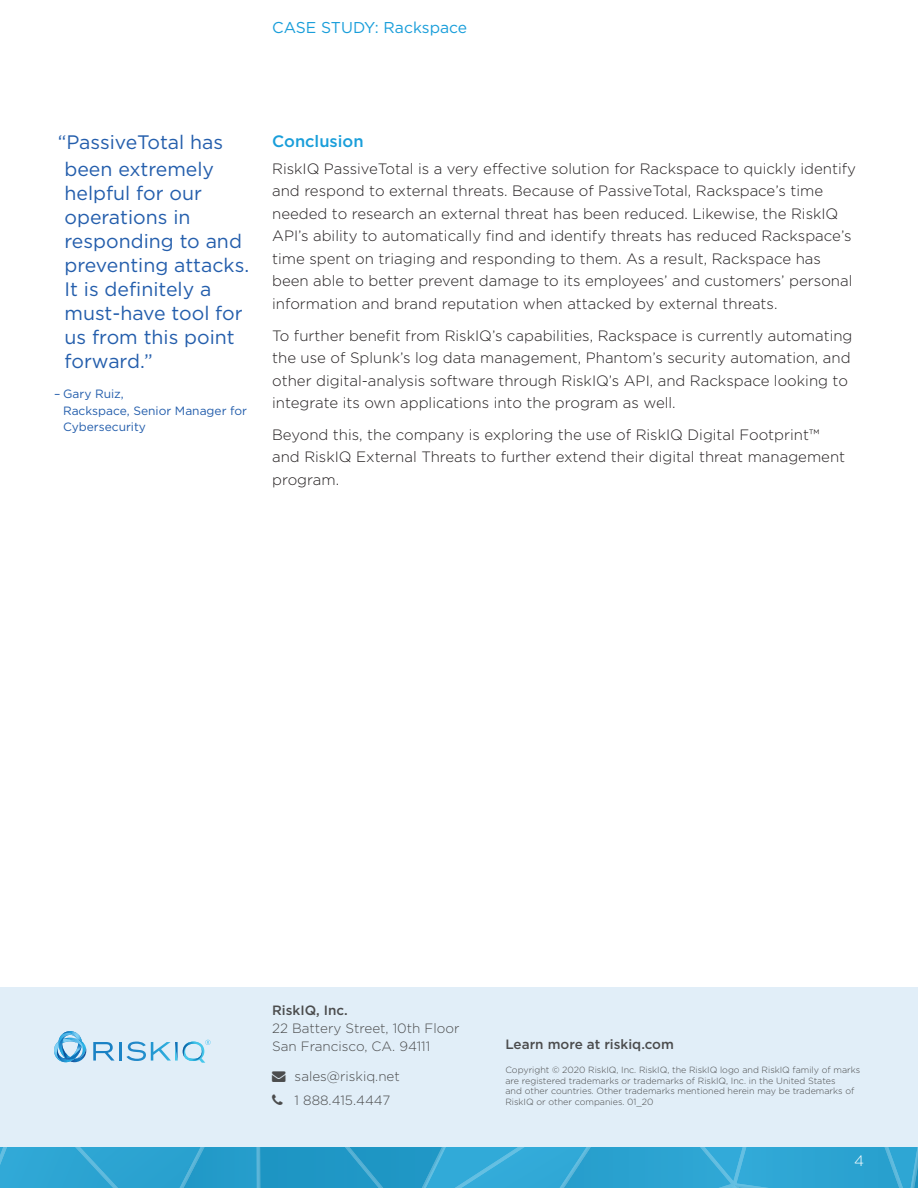
<style>
.page{position:relative;width:918px;height:1188px;background:#fff}
.page>*{position:absolute;margin:0;border:0;box-sizing:border-box;transform-origin:0 0}
.t1{font:19.5px/24px "Gotham";color:#245eac;text-align:center}
.Heading{font:500 16.5px "Gotham";color:#199eda}
.t2{font:15.75px "Gotham";color:#199eda}
.Body{font:300 15px/22.5px "Gotham";color:#231f20}
.t3{font:300 15px "Gotham";color:#fff}
.t4{font:300 13.5px/18px "Gotham";color:#4b4c4d}
.t5{font:500 13.5px "Gotham";color:#4b4c4d}
.Quote_attribution{font:12px/16.5px "Gotham";color:#245eac}
.t6{font:300 9px/10.8px "Gotham";color:#4b4c4d}
</style>
<div class="page">
<svg style="left:0;top:1147px;width:918px;height:41px;background:#2ca2d0"></svg>
<div style="left:0;top:987px;width:918px;height:160px;background:#e1eef8"></div>
<svg style="left:54px;top:1031px;width:32px;height:32px"></svg>
<svg style="left:93px;top:1042px;width:22px;height:19px"></svg>
<hr style="left:119px;top:1042px;width:3px;height:19px;background:#1d83c5">
<svg style="left:126px;top:1040px;width:85px;height:23px"></svg>
<img style="left:175px;top:1042px;width:3px;height:19px">
<p class="t2" style="left:272px;top:18px;width:197px">CASE STUDY: Rackspace</p>
<p class="t1" style="left:58px;top:128px;width:167px;line-height:27px">“PassiveTotal has been extremely</p>
<p class="t1" style="left:64px;top:181px;width:186px;text-align:left">helpful for our operations in responding to and preventing attacks.<br>It is definitely a must-have tool for us from this point forward.”</p>
<p class="Quote_attribution" style="left:63px;top:385px;width:186px;text-indent:-9px">– Gary Ruiz,<br>Rackspace, Senior Manager for<br>Cybersecurity</p>
<p class="Heading" style="left:272px;top:132px;width:93px">Conclusion</p>
<p class="Body" style="left:272px;top:157px;width:585px">RiskIQ PassiveTotal is a very effective solution for Rackspace to quickly identify and respond to external threats. Because of PassiveTotal, Rackspace’s time needed to research an external threat has been reduced. Likewise, the RiskIQ API’s ability to automatically find and identify threats has reduced Rackspace’s time spent on triaging and responding to them. As a result, Rackspace has been able to better prevent damage to its employees’ and customers’ personal information and brand reputation when attacked by external threats.</p>
<p class="Body" style="left:272px;top:324px;width:582px">To further benefit from RiskIQ’s capabilities, Rackspace is currently automating the use of Splunk’s log data management, Phantom’s security automation, and other digital-analysis software through RiskIQ’s API, and Rackspace looking to integrate its own applications into the program as well.</p>
<p class="Body" style="left:272px;top:423px;width:575px">Beyond this, the company is exploring the use of RiskIQ Digital Footprint™ and RiskIQ External Threats to further extend their digital threat management program.</p>
<p class="t5" style="left:272px;top:1003px;width:77px">RiskIQ, Inc.</p>
<p class="t4" style="left:272px;top:1020px;width:189px">22 Battery Street, 10th Floor<br>San Francisco, CA. 94111</p>
<p class="t4" style="left:295px;top:1065px;width:107px;line-height:23.2px;text-indent:-22px">→ sales@riskiq.net<br>1 888.415.4447</p>
<p class="t5" style="left:505px;top:1036px;width:170px">Learn more at riskiq.com</p>
<p class="t6" style="left:505px;top:1064px;width:356px">Copyright © 2020 RiskIQ, Inc. RiskIQ, the RiskIQ logo and RiskIQ family of marks are registered trademarks or trademarks of RiskIQ, Inc. in the United States<br>and other countries. Other trademarks mentioned herein may be trademarks of RiskIQ or other companies. 01_20</p>
<p class="t3" style="left:854px;top:1153px;width:11px">4</p>
</div>
